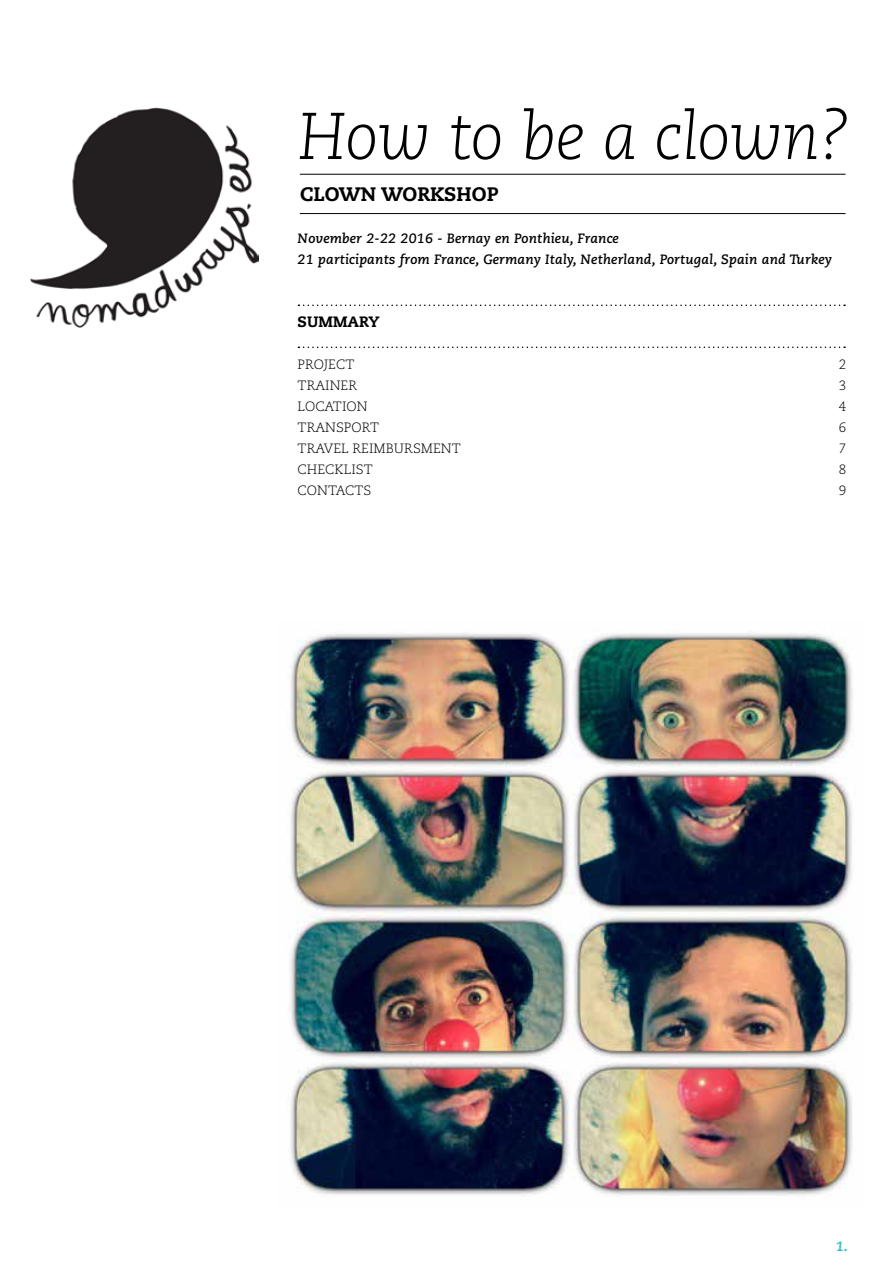
<style>
.page{position:relative;width:893px;height:1263px;background:#fff}
.page>*{position:absolute;margin:0;border:0;box-sizing:border-box;transform-origin:0 0}
.t1{font:italic 300 66px "Caecilia LT Std";letter-spacing:-.005em;color:#000}
.t2{font:800 19.5px "Caecilia LT Std";letter-spacing:.005em;color:#000}
.t3{font:800 15px "Caecilia LT Std";letter-spacing:.005em;color:#000}
.t4{font:italic 700 13.5px/21px "Caecilia LT Std";letter-spacing:.015em;color:#000}
.t5{font:300 13.5px "Caecilia LT Std";letter-spacing:.005em;color:#000}
.t6{font:italic 800 13.5px "Caecilia LT Std";color:#39c0c3}
</style>
<div class="page">
<hr style="left:300px;top:213px;width:545px;height:1px;background:#000">
<hr style="left:300px;top:174px;width:545px;height:1px;background:#000">
<img style="left:31px;top:107px;width:227px;height:220px">
<svg style="left:298px;top:305px;width:547px;height:1px"></svg>
<svg style="left:298px;top:347px;width:547px;height:1px"></svg>
<img style="left:290px;top:633px;width:563px;height:563px">
<h1 class="t1" style="left:298px;top:99px;width:555px">How to be a clown?</h1>
<h2 class="t2" style="left:300px;top:182px;width:200px">CLOWN WORKSHOP</h2>
<p class="t4" style="left:298px;top:228px;width:536px">November 2-22 2016 - Bernay en Ponthieu, France<br>21 participants from France, Germany Italy, Netherland, Portugal, Spain and Turkey</p>
<p class="t3" style="left:298px;top:312px;width:83px">SUMMARY</p>
<p class="t5" style="left:298px;top:357px;width:58px">PROJECT</p>
<p class="t5" style="left:839px;top:357px;width:9px">2</p>
<p class="t5" style="left:298px;top:378px;width:80px">TRAINER</p>
<p class="t5" style="left:839px;top:378px;width:9px">3</p>
<p class="t5" style="left:298px;top:399px;width:71px">LOCATION</p>
<p class="t5" style="left:839px;top:399px;width:9px">4</p>
<p class="t5" style="left:298px;top:420px;width:83px">TRANSPORT</p>
<p class="t5" style="left:839px;top:420px;width:9px">6</p>
<p class="t5" style="left:298px;top:441px;width:197px">TRAVEL REIMBURSMENT</p>
<p class="t5" style="left:839px;top:441px;width:9px">7</p>
<p class="t5" style="left:298px;top:462px;width:77px">CHECKLIST</p>
<p class="t5" style="left:839px;top:462px;width:9px">8</p>
<p class="t5" style="left:298px;top:483px;width:108px">CONTACTS</p>
<p class="t5" style="left:839px;top:483px;width:9px">9</p>
<p class="t6" style="left:836px;top:1238px;width:14px">1.</p>
</div>
